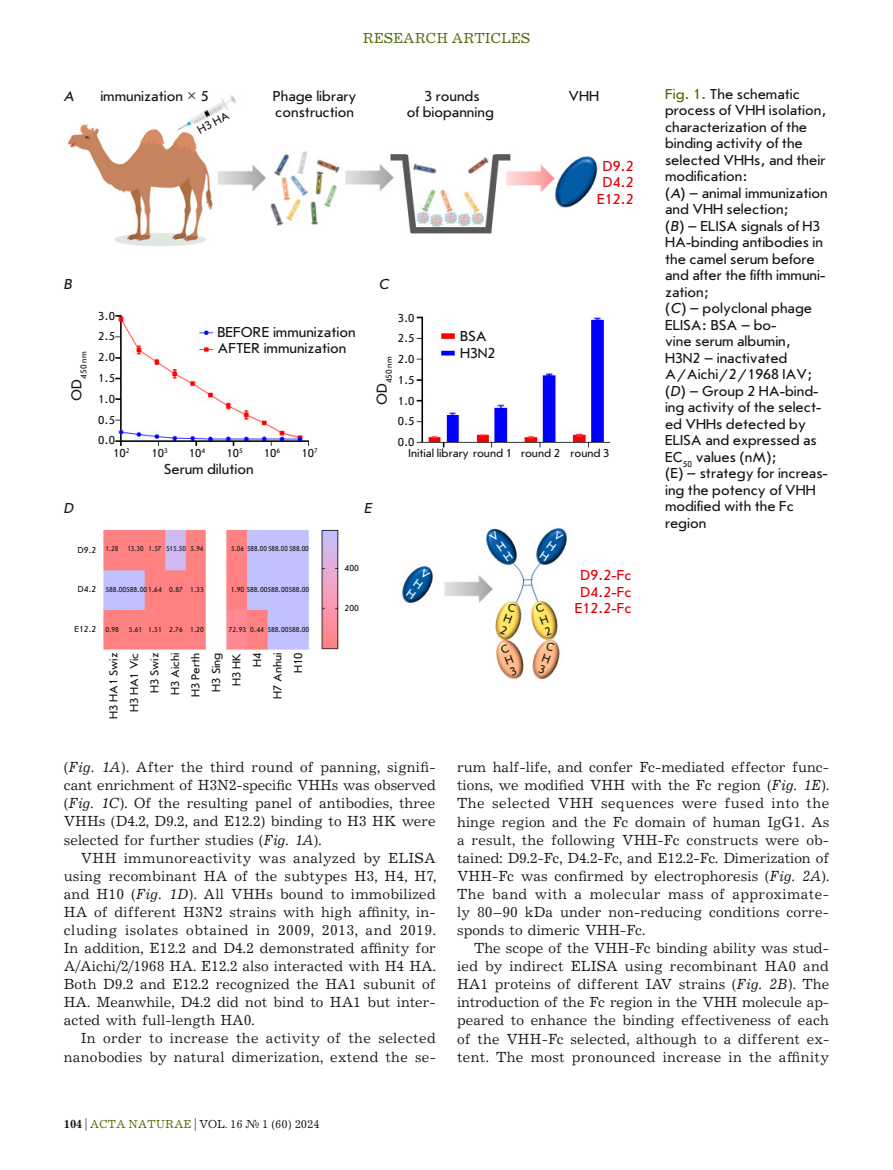
<style>
.page{position:relative;width:893px;height:1170px;background:#fff}
.page>*{position:absolute;margin:0;border:0;box-sizing:border-box;transform-origin:0 0}
.t1{font:15px/18.1px "Journal";letter-spacing:.01em;color:#181716;text-align:justify}
.t2{font:15px/16.5px "Journal Sans C";color:#181716}
.t3{font:15px/16.5px "Journal Sans C";color:#e3000b;text-align:center}
.t4{font:15px "Journal C";color:#4e6804}
.t5{font:italic 15px "Journal Sans C";color:#181716}
.t6{font:12px/20.7px "Journal Sans C";color:#181716;text-align:justify}
.t7{font:12px "Journal C";color:#181716}
.t8{font:9px "Journal Sans C";color:#181716}
.t9{font:8.7px "Journal Sans C";color:#181716}
.t10{font:7.5px "Journal Sans C";letter-spacing:-.01em;color:#181716;scale:.95 1}
.t11{font:7.5px "Journal Sans C";letter-spacing:-.01em;color:#181716;scale:.9 1}
.s1{font-family:"Newton C Pro"}
.s2{color:#4e6804}
.s3{font-style:italic}
.s4{font-family:"Journal";font-weight:700}
</style>
<div class="page">
<img style="left:67px;top:95px;width:544px;height:585px">
<svg style="left:406px;top:569px;width:24px;height:30px"></svg>
<svg style="left:500px;top:602px;width:17px;height:33px"></svg>
<svg style="left:538px;top:642px;width:17px;height:32px"></svg>
<svg style="left:500px;top:643px;width:17px;height:32px"></svg>
<svg style="left:535px;top:603px;width:17px;height:32px"></svg>
<svg style="left:539px;top:530px;width:25px;height:31px"></svg>
<svg style="left:489px;top:531px;width:24px;height:30px"></svg>
<p class="t5" style="left:64px;top:88px;width:11px">А</p>
<p class="t2" style="left:100px;top:88px;width:110px">immunization <span class="s1">×</span> 5</p>
<p class="t6" style="left:194px;top:121px;width:35px;rotate:-28deg">H3 HA</p>
<p class="t5" style="left:64px;top:276px;width:10px">B</p>
<p class="t4" style="left:363px;top:31px;width:169px">RESEARCH ARTICLES</p>
<p class="t2" style="left:273px;top:88px;width:85px">Phage library construction</p>
<p class="t2" style="left:407px;top:88px;width:88px;text-align:center">3 rounds<br>of biopanning</p>
<p class="t2" style="left:568px;top:88px;width:32px">VHH</p>
<p class="t3" style="left:597px;top:158px;width:38px">D9.2<br>D4.2<br>E12.2</p>
<p class="t5" style="left:379px;top:276px;width:12px">C</p>
<p class="t9" style="left:79px;top:400px;width:50px;rotate:-90deg"><sup>OD</sup>450 nm</p>
<p class="t5" style="left:64px;top:500px;width:12px">D</p>
<p class="t6" style="left:98px;top:305px;width:18px">3.0<br>2.5<br>2.0<br>1.5<br>1.0<br>0.5<br>0.0</p>
<p class="t6" style="left:398px;top:307px;width:18px">3.0<br>2.5<br>2.0<br>1.5<br>1.0<br>0.5<br>0.0</p>
<p class="t2" style="left:217px;top:324px;width:140px">BEFORE immunization<br>AFTER immunization</p>
<p class="t2" style="left:460px;top:328px;width:37px">BSA<br>H3N2</p>
<p class="t9" style="left:385px;top:405px;width:50px;rotate:-90deg"><sup>OD</sup>450 nm</p>
<p class="t6" style="left:113px;top:443px;width:18px">10<sup>2</sup></p>
<p class="t6" style="left:151px;top:443px;width:18px">10<sup>3</sup></p>
<p class="t6" style="left:189px;top:443px;width:18px">10<sup>4</sup></p>
<p class="t6" style="left:226px;top:443px;width:18px">10<sup>5</sup></p>
<p class="t6" style="left:264px;top:443px;width:18px">10<sup>6</sup></p>
<p class="t6" style="left:301px;top:443px;width:18px">10<sup>7</sup></p>
<p class="t6" style="left:409px;top:443px;width:203px">Initial library round 1 round 2 round 3</p>
<p class="t2" style="left:164px;top:461px;width:91px">Serum dilution</p>
<p class="t5" style="left:364px;top:500px;width:10px">E</p>
<p class="t8" style="left:78px;top:545px;width:20px">D9.2</p>
<p class="t8" style="left:78px;top:584px;width:20px">D4.2</p>
<p class="t8" style="left:74px;top:624px;width:23px">E12.2</p>
<p class="t11" style="left:105px;top:545px;width:110px">1.28 13.30 1.57 515.50 5.94</p>
<p class="t11" style="left:231px;top:545px;width:88px">5.06 588.00 588.00 588.00</p>
<p class="t10" style="left:105px;top:585px;width:105px">588.00588.00 1.64 0.87 1.33</p>
<p class="t10" style="left:231px;top:585px;width:84px">1.90 588.00588.00588.00</p>
<p class="t10" style="left:105px;top:625px;width:16px">0.98</p>
<p class="t10" style="left:129px;top:625px;width:80px">5.61 1.51 2.76 1.20</p>
<p class="t10" style="left:229px;top:625px;width:86px">72.93 0.44 588.00588.00</p>
<p class="t6" style="left:104px;top:719px;width:68px;text-align:right;rotate:-90deg">H3 HA1 Swiz<br>H3 HA1 Vic<br>H3 Swiz<br>H3 Aichi<br>H3 Perth<br>H3 Sing<br>H3 HK<br>H4<br>H7 Anhui<br>H10</p>
<p class="t8" style="left:345px;top:563px;width:16px">400</p>
<p class="t8" style="left:345px;top:603px;width:16px">200</p>
<p class="t3" style="left:575px;top:567px;width:58px">D9.2-Fc<br>D4.2-Fc<br>E12.2-Fc</p>
<p class="t2" style="left:665px;top:86px;width:164px"><span class="s2">Fig. 1.</span> The schematic process of VHH isolation, characterization of the binding activity of the selected VHHs, and their modification:<br>(<span class="s3">A</span>) – animal immunization and VHH selection;<br>(<span class="s3">B</span>) – ELISA signals of H3<br>HA-binding antibodies in the camel serum before and after the fifth immuni&shy;zation;<br>(<span class="s3">C</span>) – polyclonal phage<br>ELISA: BSA – bo-<br>vine serum albumin,<br>H3N2 – inactivated<br>A/Aichi/2/1968 IAV; (<span class="s3">D</span>) – Group 2 HA-bind&shy;ing activity of the select&shy;ed VHHs detected by<br>ELISA and expressed as<br>EC<sub>50</sub> values (nM);<br>(E) – strategy for increas&shy;ing the potency of VHH modified with the Fc region</p>
<p class="t1" style="left:64px;top:758px;width:374px">(<span class="s3">Fig. 1A</span>). After the third round of panning, signifi&shy;cant enrichment of H3N2-specific VHHs was observed (<span class="s3">Fig. 1C</span>). Of the resulting panel of antibodies, three VHHs (D4.2, D9.2, and E12.2) binding to H3 HK were selected for further studies (<span class="s3">Fig. 1A</span>).</p>
<p class="t1" style="left:64px;top:849px;width:374px;text-indent:17px">VHH immunoreactivity was analyzed by ELISA using recombinant HA of the subtypes H3, H4, H7, and H10 (<span class="s3">Fig. 1D</span>). All VHHs bound to immobilized HA of different H3N2 strains with high affinity, in&shy;cluding isolates obtained in 2009, 2013, and 2019.<br>In addition, E12.2 and D4.2 demonstrated affinity for A/Aichi/2/1968 HA. E12.2 also interacted with H4 HA.<br>Both D9.2 and E12.2 recognized the HA1 subunit of HA. Meanwhile, D4.2 did not bind to HA1 but inter&shy;acted with full-length HA0.</p>
<p class="t1" style="left:64px;top:1030px;width:374px;text-align:right">In order to increase the activity of the selected nanobodies by natural dimerization, extend the se-</p>
<p class="t7" style="left:64px;top:1117px;width:258px"><span class="s4">104</span> | <span class="s2">ACTA NATURAE</span> | VOL. 16 № 1 (60) 2024</p>
<p class="t1" style="left:457px;top:758px;width:374px">rum half-life, and confer Fc-mediated effector func&shy;tions, we modified VHH with the Fc region (<span class="s3">Fig. 1E</span>).<br>The selected VHH sequences were fused into the hinge region and the Fc domain of human IgG1. As a result, the following VHH-Fc constructs were ob&shy;tained: D9.2-Fc, D4.2-Fc, and E12.2-Fc. Dimerization of VHH-Fc was confirmed by electrophoresis (<span class="s3">Fig. 2A</span>).<br>The band with a molecular mass of approximate&shy;ly 80–90 kDa under non-reducing conditions corre&shy;sponds to dimeric VHH-Fc.</p>
<p class="t1" style="left:457px;top:939px;width:374px;text-indent:17px">The scope of the VHH-Fc binding ability was stud&shy;ied by indirect ELISA using recombinant HA0 and HA1 proteins of different IAV strains (<span class="s3">Fig. 2B</span>). The introduction of the Fc region in the VHH molecule ap&shy;peared to enhance the binding effectiveness of each of the VHH-Fc selected, although to a different ex&shy;tent. The most pronounced increase in the affinity</p>
</div>
